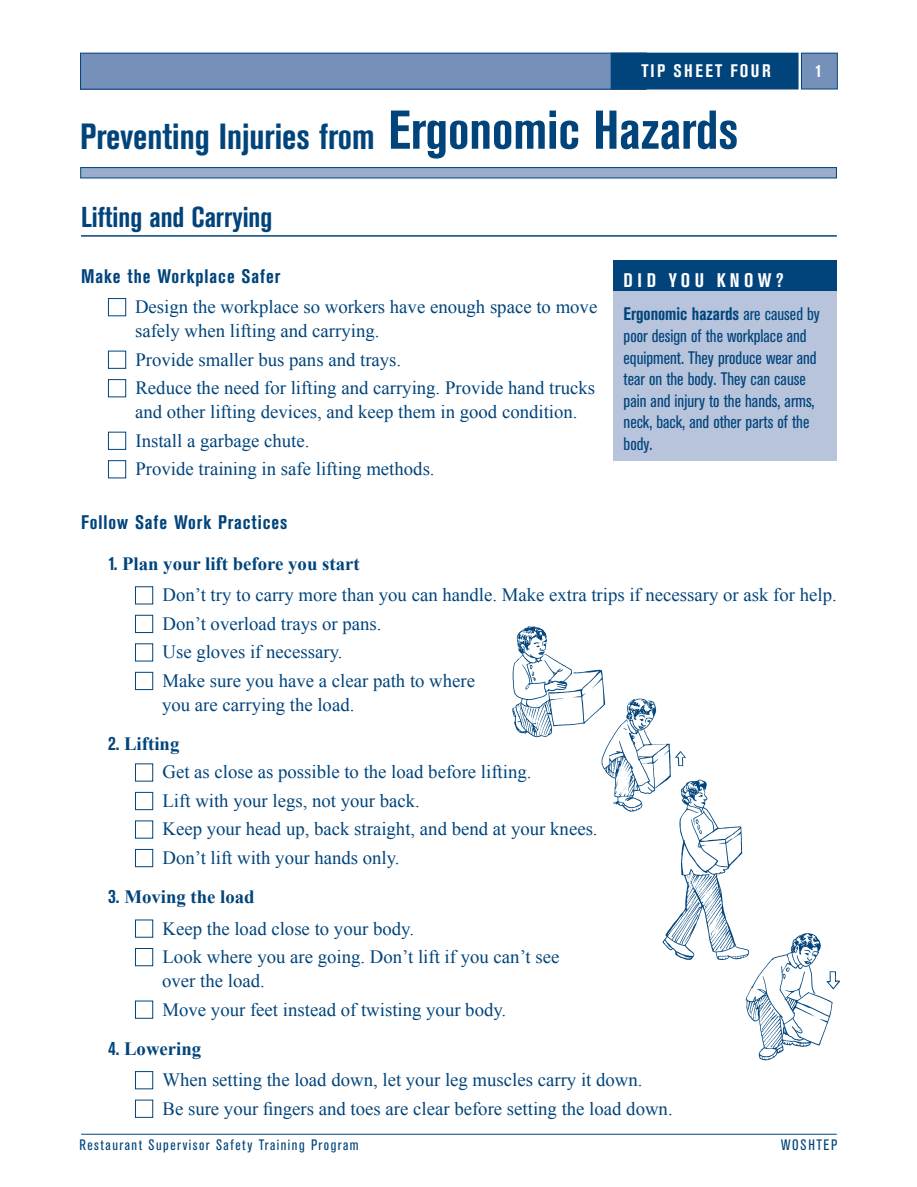
<style>
.page{position:relative;width:917px;height:1187px;background:#fff}
.page>*{position:absolute;margin:0;border:0;box-sizing:border-box;transform-origin:0 0}
.t1{font:700 condensed 36px "Akzidenz Grotesk BE";color:#00447b}
.t2{font:700 condensed 28.5px "Akzidenz Grotesk BE";color:#00447b}
.t3{font:700 condensed 19.5px "Akzidenz Grotesk BE";letter-spacing:.05em;color:#00447b}
.t4{font:700 condensed 19.5px "Akzidenz Grotesk BE";letter-spacing:.235em;color:#fff}
.t5{font:18.75px/28.5px "Times New Roman";color:#00447b}
.t6{font:condensed 18px/21.6px "Akzidenz Grotesk BE";color:#00447b}
.t7{font:700 condensed 18px "Akzidenz Grotesk BE";letter-spacing:.135em;color:#fff}
.t8{font:condensed 15px "Akzidenz Grotesk BE";letter-spacing:.1em;color:#00447b}
.t9{font:condensed 15px "Akzidenz Grotesk BE";letter-spacing:.12em;color:#00447b}
.s1{font-size:54px}
.s2{font-family:"Akzidenz Grotesk BE";font-weight:700;font-stretch:condensed;font-size:19.5px}
.s3{font-weight:700}
</style>
<div class="page">
<div style="left:80px;top:53px;width:566px;height:36px;background:#7591b9"></div>
<div style="left:80px;top:53px;width:566px;height:36px;border:1px solid #00447b"></div>
<div style="left:611px;top:53px;width:186px;height:36px;background:#00447b"></div>
<div style="left:801px;top:53px;width:36px;height:36px;background:#7591b9"></div>
<div style="left:800px;top:53px;width:37px;height:36px;border:1px solid #00447b"></div>
<hr style="left:81px;top:1133px;width:755px;height:1px;background:#00447b">
<hr style="left:81px;top:235px;width:755px;height:1px;background:#00447b">
<div style="left:108px;top:298px;width:18px;height:18px;border:1px solid #00447b"></div>
<div style="left:108px;top:350px;width:18px;height:18px;border:1px solid #00447b"></div>
<div style="left:108px;top:379px;width:18px;height:18px;border:1px solid #00447b"></div>
<div style="left:108px;top:431px;width:18px;height:18px;border:1px solid #00447b"></div>
<div style="left:108px;top:460px;width:18px;height:18px;border:1px solid #00447b"></div>
<div style="left:135px;top:586px;width:18px;height:18px;border:1px solid #00447b"></div>
<div style="left:135px;top:614px;width:18px;height:18px;border:1px solid #00447b"></div>
<div style="left:135px;top:671px;width:18px;height:18px;border:1px solid #00447b"></div>
<div style="left:135px;top:791px;width:18px;height:18px;border:1px solid #00447b"></div>
<div style="left:135px;top:848px;width:18px;height:18px;border:1px solid #00447b"></div>
<div style="left:135px;top:947px;width:18px;height:18px;border:1px solid #00447b"></div>
<div style="left:135px;top:1070px;width:18px;height:18px;border:1px solid #00447b"></div>
<div style="left:81px;top:167px;width:755px;height:11px;background:#9badcc"></div>
<div style="left:80px;top:167px;width:756px;height:11px;border:1px solid #00447b"></div>
<div style="left:612px;top:290px;width:224px;height:170px;background:#b8c4dc"></div>
<div style="left:613px;top:260px;width:223px;height:30px;background:#00447b"></div>
<img style="left:512px;top:626px;width:328px;height:435px">
<p class="t7" style="left:641px;top:61px;width:130px">TIP SHEET FOUR</p>
<p class="t7" style="left:815px;top:61px;width:9px">1</p>
<h1 class="t1" style="left:80px;top:116px;width:659px">Preventing Injuries from <span class="s1">Ergonomic Hazards</span></h1>
<h2 class="t2" style="left:81px;top:200px;width:193px">Lifting and Carrying</h2>
<p class="t3" style="left:81px;top:265px;width:201px">Make the Workplace Safer</p>
<p class="t5" style="left:135px;top:294px;width:463px;line-height:24px">Design the workplace so workers have enough space to move safely when lifting and carrying.</p>
<p class="t5" style="left:135px;top:345px;width:461px">Provide smaller bus pans and trays.<br>Reduce the need for lifting and carrying. Provide hand trucks</p>
<p class="t5" style="left:135px;top:397px;width:444px">and other lifting devices, and keep them in good condition.<br>Install a garbage chute.<br>Provide training in safe lifting methods.</p>
<p class="t3" style="left:81px;top:511px;width:208px">Follow Safe Work Practices</p>
<p class="t5" style="left:162px;top:547px;width:675px;line-height:31.5px;text-indent:-54px"><span class="s2">1.</span> <span class="s3">Plan your lift before you start<br></span>Don’t try to carry more than you can handle. Make extra trips if necessary or ask for help.</p>
<p class="t5" style="left:162px;top:609px;width:314px">Don’t overload trays or pans.<br>Use gloves if necessary.<br>Make sure you have a clear path to where</p>
<p class="t5" style="left:162px;top:690px;width:194px">you are carrying the load.</p>
<p class="t5" style="left:162px;top:729px;width:436px;text-indent:-54px"><span class="s2">2.</span> <span class="s3">Lifting<br></span>Get as close as possible to the load before lifting.<br>Lift with your legs, not your back.<br>Keep your head up, back straight, and bend at your knees.<br>Don’t lift with your hands only.</p>
<p class="t5" style="left:162px;top:880px;width:253px;line-height:31.5px;text-indent:-54px"><span class="s2">3.</span> <span class="s3">Moving the load<br></span>Keep the load close to your body.</p>
<p class="t5" style="left:162px;top:944px;width:398px;line-height:24px">Look where you are going. Don’t lift if you can’t see over the load.</p>
<p class="t5" style="left:162px;top:994px;width:345px">Move your feet instead of twisting your body.</p>
<p class="t5" style="left:162px;top:1032px;width:481px;line-height:31.5px;text-indent:-54px"><span class="s2">4.</span> <span class="s3">Lowering<br></span>When setting the load down, let your leg muscles carry it down.</p>
<p class="t5" style="left:162px;top:1093px;width:511px">Be sure your fingers and toes are clear before setting the load down.</p>
<p class="t4" style="left:623px;top:269px;width:161px">DID YOU KNOW?</p>
<p class="t6" style="left:623px;top:303px;width:198px"><span class="s3">Ergonomic hazards</span> are caused by poor design of the workplace and equipment. They produce wear and tear on the body. They can cause pain and injury to the hands, arms, neck, back, and other parts of the body.</p>
<p class="t8" style="left:79px;top:1135px;width:280px">Restaurant Supervisor Safety Training Program</p>
<p class="t9" style="left:780px;top:1135px;width:58px">WOSHTEP</p>
</div>
